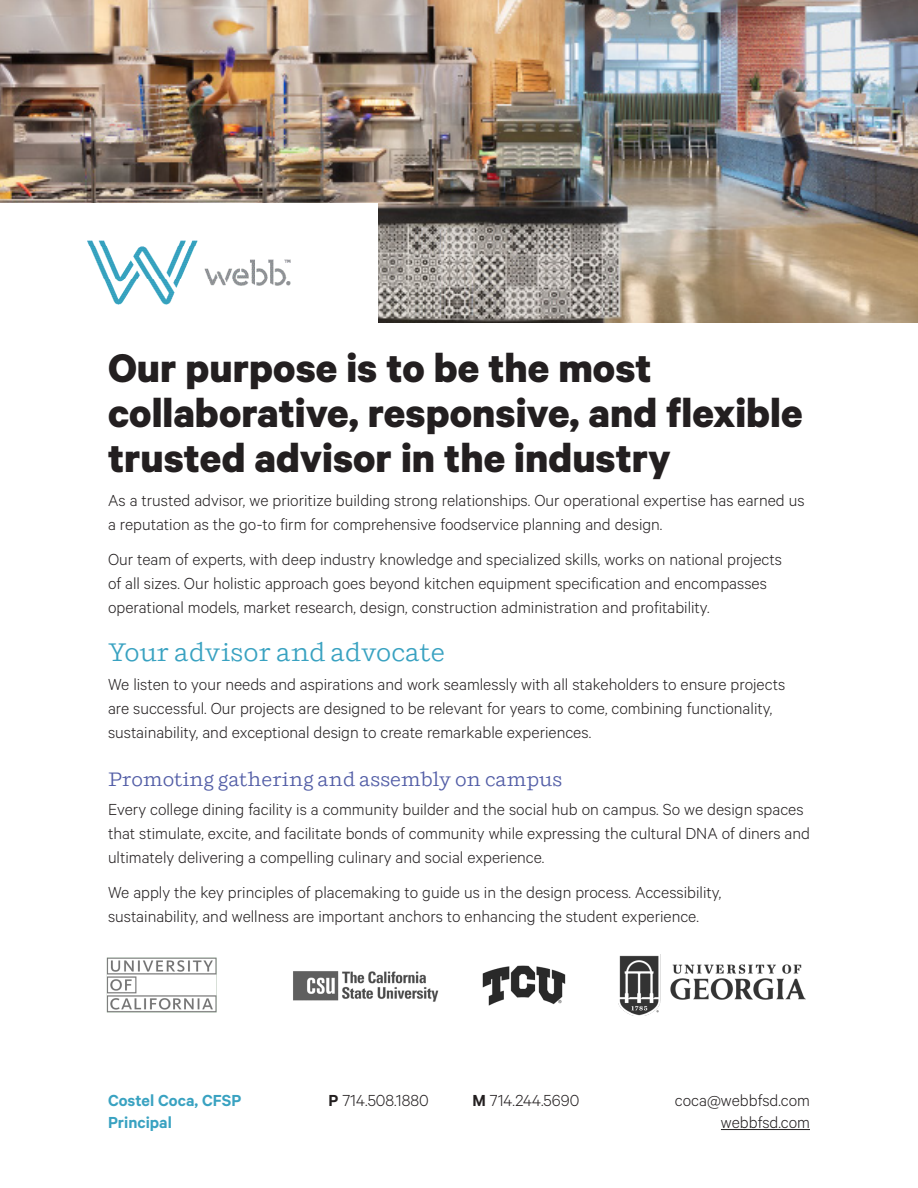
<style>
.page{position:relative;width:918px;height:1188px;background:#fff}
.page>*{position:absolute;margin:0;border:0;box-sizing:border-box;transform-origin:0 0}
.t1{font:700 45px/45px "Calibre";color:#231f20}
.t2{font:25.5px "Shift";color:#39a2c1}
.t3{font:19.5px "Shift";color:#525da6}
.t4{font:300 18px/24px "Calibre";color:#231f20}
.t5{font:600 18px "Calibre";color:#39a2c1}
.s1{font-weight:600}
</style>
<div class="page">
<img style="left:0;top:0;width:918px;height:322px">
<div style="left:0;top:203px;width:378px;height:131px;background:#fff"></div>
<img style="left:87px;top:240px;width:204px;height:65px">
<img style="left:618px;top:955px;width:188px;height:61px">
<img style="left:106px;top:957px;width:111px;height:56px">
<img style="left:293px;top:971px;width:145px;height:31px">
<img style="left:482px;top:965px;width:84px;height:41px">
<hr style="left:721px;top:1129px;width:89px;height:1px;background:#231f20">
<h1 class="t1" style="left:108px;top:344px;width:696px">Our purpose is to be the most collaborative, responsive, and flexible trusted advisor in the industry</h1>
<p class="t4" style="left:108px;top:488px;width:698px">As a trusted advisor, we prioritize building strong relationships. Our operational expertise has earned us a reputation as the go-to firm for comprehensive foodservice planning and design.</p>
<p class="t4" style="left:108px;top:547px;width:675px">Our team of experts, with deep industry knowledge and specialized skills, works on national projects of all sizes. Our holistic approach goes beyond kitchen equipment specification and encompasses operational models, market research, design, construction administration and profitability.</p>
<h2 class="t2" style="left:108px;top:637px;width:339px">Your advisor and advocate</h2>
<p class="t4" style="left:108px;top:672px;width:679px">We listen to your needs and aspirations and work seamlessly with all stakeholders to ensure projects are successful. Our projects are designed to be relevant for years to come, combining functionality, sustainability, and exceptional design to create remarkable experiences.</p>
<p class="t3" style="left:108px;top:768px;width:456px">Promoting gathering and assembly on campus</p>
<p class="t4" style="left:108px;top:797px;width:704px">Every college dining facility is a community builder and the social hub on campus. So we design spaces that stimulate, excite, and facilitate bonds of community while expressing the cultural DNA of diners and ultimately delivering a compelling culinary and social experience.</p>
<p class="t4" style="left:108px;top:880px;width:615px">We apply the key principles of placemaking to guide us in the design process. Accessibility, sustainability, and wellness are important anchors to enhancing the student experience.</p>
<p class="t5" style="left:108px;top:1089px;width:135px">Costel Coca, CFSP</p>
<p class="t4" style="left:329px;top:1087px;width:102px"><span class="s1">P</span> 714.508.1880</p>
<p class="t4" style="left:473px;top:1087px;width:108px"><span class="s1">M</span> 714.244.5690</p>
<p class="t5" style="left:108px;top:1112px;width:65px">Principal</p>
<p class="t4" style="left:675px;top:1088px;width:137px;line-height:22.5px;text-align:right">coca@webbfsd.com webbfsd.com</p>
</div>
